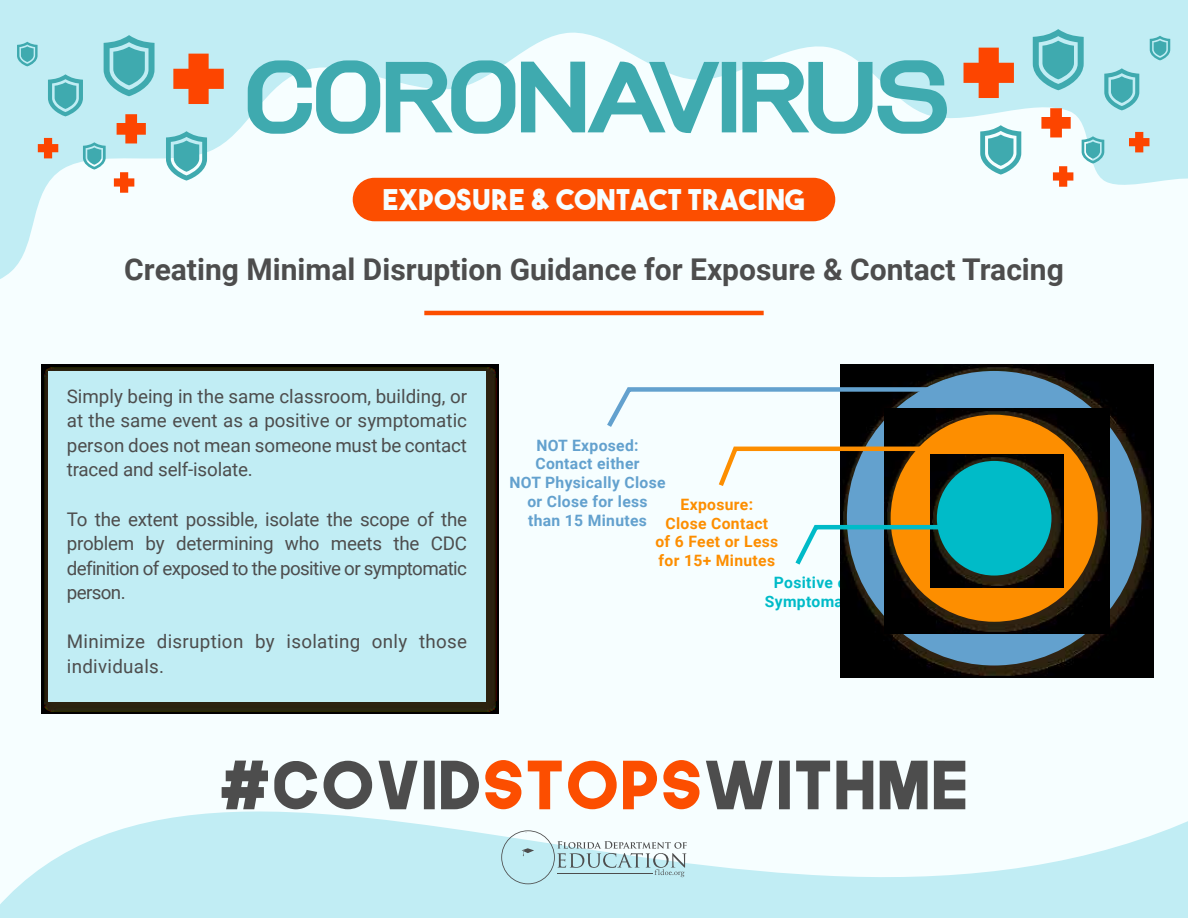
<style>
.page{position:relative;width:1188px;height:918px;background:#f6feff}
.page>*{position:absolute;margin:0;border:0;box-sizing:border-box;transform-origin:0 0}
.t1{font:66px "The Next Font";letter-spacing:.015em;color:#4d4d4d}
.t2{font:700 30px "Roboto";color:#4d4d4d}
.t3{font:28.5px "The Bold Font";letter-spacing:.015em;color:#f6feff}
.t4{font:18.75px/24.6px "Roboto";letter-spacing:-.01em;color:#4d4d4d;text-align:justify}
.t5{font:18.75px/24.6px "Roboto";letter-spacing:.015em;color:#4d4d4d}
.t6{font:700 15.75px/21.6px "Roboto";letter-spacing:.02em;color:#fd8e00}
.t7{font:700 15.75px/18.8px "Roboto";letter-spacing:.02em;color:#63a1ce;text-align:center}
.t8{font:700 15.75px/18.8px "Roboto";letter-spacing:.02em;color:#00bbc8;text-align:center}
.s1{color:#63a1ce}
.s2{color:#fc4e00}
</style>
<div class="page">
<svg style="left:0;top:812px;width:1188px;height:106px;fill:#c1edf4"></svg>
<svg style="left:501px;top:830px;width:186px;height:54px"></svg>
<svg style="left:0;top:0;width:1188px;height:316px"></svg>
<svg style="left:248px;top:60px;width:132px;height:74px"></svg>
<svg style="left:386px;top:60px;width:129px;height:74px"></svg>
<svg style="left:521px;top:62px;width:215px;height:71px"></svg>
<svg style="left:742px;top:60px;width:205px;height:74px"></svg>
<svg style="left:1033px;top:29px;width:51px;height:61px"></svg>
<svg style="left:1104px;top:68px;width:35px;height:42px"></svg>
<svg style="left:980px;top:125px;width:41px;height:50px"></svg>
<svg style="left:1150px;top:36px;width:20px;height:24px"></svg>
<svg style="left:1041px;top:108px;width:30px;height:29px"></svg>
<svg style="left:1053px;top:166px;width:20px;height:21px"></svg>
<svg style="left:1129px;top:132px;width:20px;height:20px"></svg>
<svg style="left:1082px;top:136px;width:22px;height:28px"></svg>
<svg style="left:964px;top:48px;width:50px;height:50px"></svg>
<svg style="left:104px;top:35px;width:51px;height:61px"></svg>
<svg style="left:48px;top:74px;width:35px;height:42px"></svg>
<svg style="left:166px;top:131px;width:41px;height:50px"></svg>
<svg style="left:17px;top:42px;width:21px;height:24px"></svg>
<svg style="left:117px;top:114px;width:29px;height:29px"></svg>
<svg style="left:114px;top:172px;width:20px;height:21px"></svg>
<svg style="left:38px;top:138px;width:20px;height:20px"></svg>
<svg style="left:83px;top:142px;width:23px;height:28px"></svg>
<svg style="left:173px;top:54px;width:51px;height:50px"></svg>
<div style="left:353px;top:178px;width:482px;height:43px;background:#fc4e00;border-radius:22px"></div>
<hr style="left:424px;top:311px;width:340px;height:4px;background:#fc4e00">
<img style="left:42px;top:365px;width:456px;height:349px">
<div style="left:48px;top:371px;width:438px;height:330px;background:#c1edf4"></div>
<img style="left:841px;top:365px;width:313px;height:313px">
<div style="left:847px;top:371px;width:294px;height:294px;background:#63a1ce;border-radius:50%"></div>
<img style="left:885px;top:409px;width:225px;height:225px">
<div style="left:891px;top:415px;width:207px;height:207px;background:#fd8e00;border-radius:50%"></div>
<img style="left:931px;top:455px;width:133px;height:133px">
<div style="left:937px;top:461px;width:114px;height:115px;background:#00bbc8;border-radius:50%"></div>
<svg style="left:607px;top:385px;width:391px;height:47px"></svg>
<svg style="left:718px;top:444px;width:275px;height:47px"></svg>
<svg style="left:795px;top:523px;width:175px;height:47px"></svg>
<p class="t3" style="left:383px;top:182px;width:423px">EXPOSURE &amp; CONTACT TRACING</p>
<p class="t2" style="left:124px;top:248px;width:941px">Creating Minimal Disruption Guidance for Exposure &amp; Contact Tracing</p>
<p class="t4" style="left:67px;top:383px;width:402px">Simply being in the same classroom, building, or at the same event as a positive or symptomatic person does not mean someone must be contact traced and self-isolate.</p>
<p class="t4" style="left:67px;top:506px;width:402px">To the extent possible, isolate the scope of the problem by determining who meets the CDC definition of exposed to the positive or symptomatic person.</p>
<p class="t5" style="left:67px;top:629px;width:402px">Minimize disruption by isolating only those individuals.</p>
<p class="t7" style="left:509px;top:435px;width:158px">NOT Exposed:<br>Contact either<br>NOT Physically Close</p>
<p class="t7" style="left:527px;top:491px;width:122px">or Close for less</p>
<p class="t6" style="left:681px;top:493px;width:74px">Exposure:</p>
<p class="t6" style="left:655px;top:509px;width:124px;text-indent:-127px"><span class="s1">than 15 Minutes</span> Close Contact of 6 Feet or Less</p>
<p class="t6" style="left:659px;top:549px;width:118px">for 15+ Minutes</p>
<p class="t8" style="left:765px;top:573px;width:98px">Positive or<br>Symptomatic</p>
<p class="t1" style="left:219px;top:740px;width:750px">#COVID<span class="s2">STOPS</span>WITHME</p>
</div>
